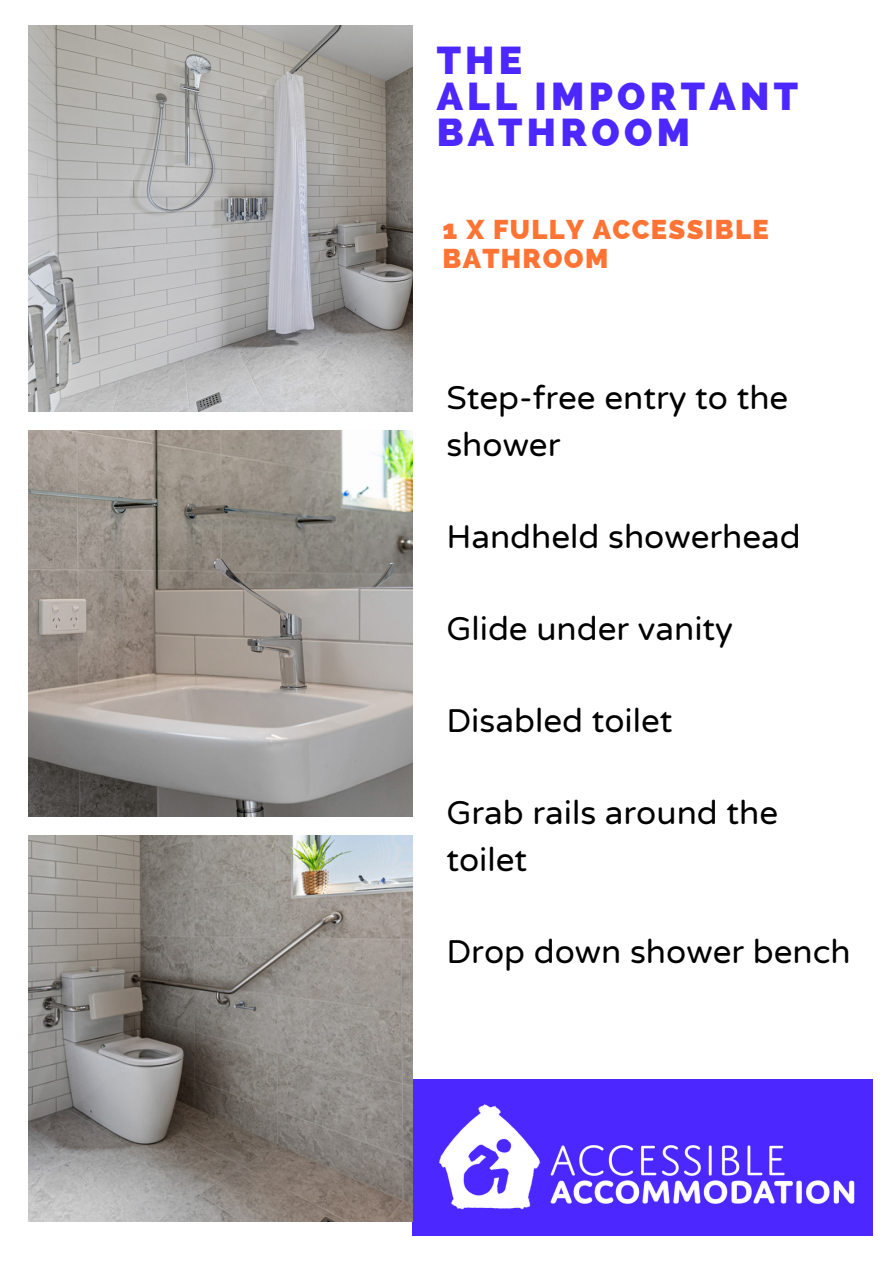
<style>
.page{position:relative;width:893px;height:1264px;background:#fff}
.page>*{position:absolute;margin:0;border:0;box-sizing:border-box;transform-origin:0 0}
.t1{font:800 39px/36px "Raleway";letter-spacing:.11em;color:#4c27ff}
.t2{font:33.15px/46px "Varela Round";color:#000}
.t3{font:800 27.3px/28px "Raleway";letter-spacing:.05em;color:#ff7434}
</style>
<div class="page">
<div style="left:412px;top:1079px;width:460px;height:156px;background:#4c27ff"></div>
<img style="left:29px;top:26px;width:383px;height:385px">
<img style="left:29px;top:431px;width:383px;height:385px">
<img style="left:29px;top:835px;width:383px;height:386px">
<img style="left:439px;top:1104px;width:416px;height:106px">
<p class="t1" style="left:436px;top:42px;width:87px">THE</p>
<p class="t1" style="left:436px;top:78px;width:363px">ALL IMPORTANT<br>BATHROOM</p>
<p class="t3" style="left:442px;top:216px;width:327px">1 X FULLY ACCESSIBLE<br>BATHROOM</p>
<p class="t2" style="left:446px;top:376px;width:343px">Step-free entry to the shower</p>
<p class="t2" style="left:446px;top:514px;width:356px">Handheld showerhead</p>
<p class="t2" style="left:446px;top:606px;width:288px">Glide under vanity</p>
<p class="t2" style="left:446px;top:698px;width:228px">Disabled toilet</p>
<p class="t2" style="left:446px;top:791px;width:333px">Grab rails around the toilet</p>
<p class="t2" style="left:446px;top:929px;width:406px">Drop down shower bench</p>
</div>
